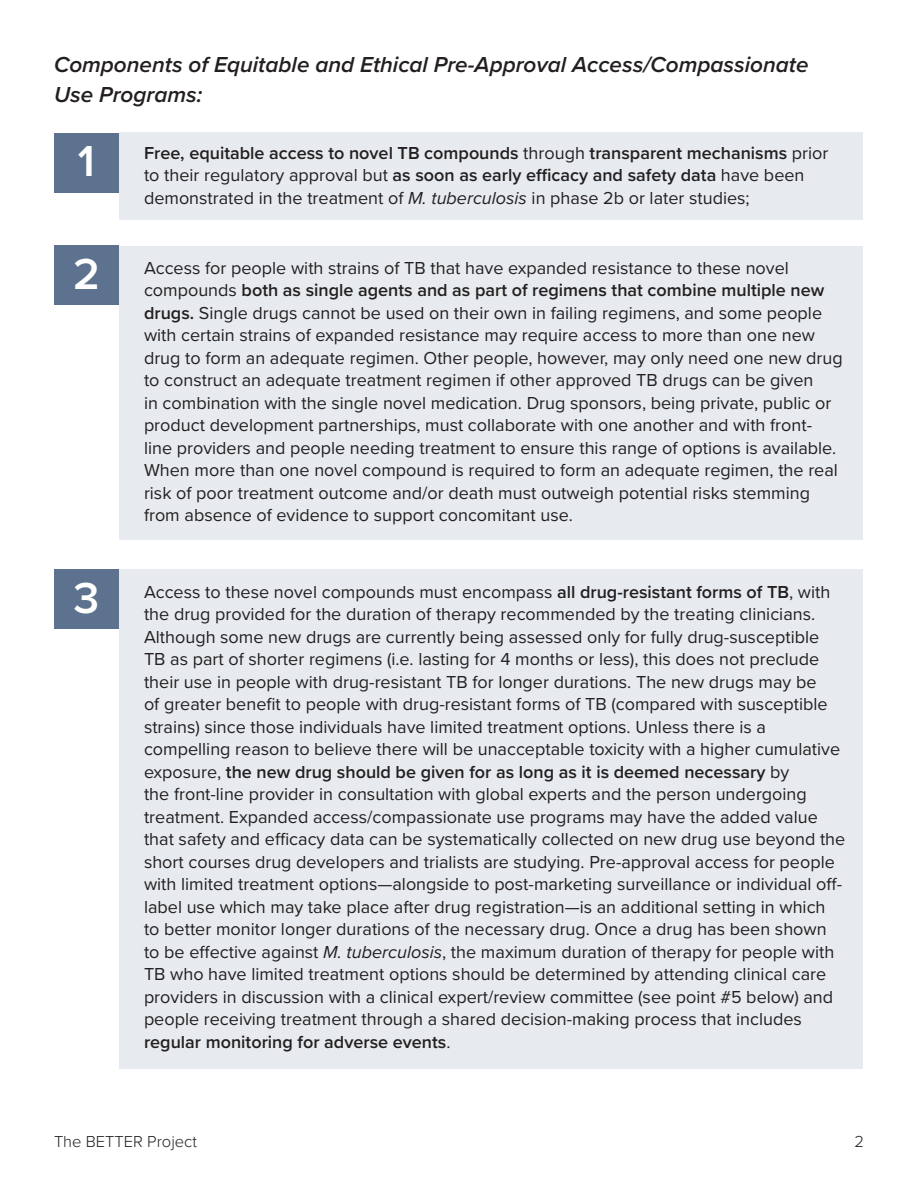
<style>
.page{position:relative;width:918px;height:1188px;background:#fff}
.page>*{position:absolute;margin:0;border:0;box-sizing:border-box;transform-origin:0 0}
.t1{font:600 45px "Proxima Nova";color:#fff}
.t2{font:italic 600 22.5px/30px "Proxima Nova";color:#231f20}
.Paragraph_Style_2{font:18px/22.5px "Proxima Nova";color:#231f20}
.t3{font:300 16.5px "Proxima Nova";color:#231f20}
.s1{font-weight:600}
.s2{font-style:italic}
</style>
<div class="page">
<div style="left:119px;top:569px;width:744px;height:500px;background:#e7ebef"></div>
<div style="left:54px;top:569px;width:65px;height:59px;background:#5c728f"></div>
<div style="left:119px;top:246px;width:743px;height:294px;background:#e7ebef"></div>
<div style="left:54px;top:246px;width:65px;height:59px;background:#5c728f"></div>
<div style="left:119px;top:133px;width:743px;height:87px;background:#e7ebef"></div>
<div style="left:54px;top:133px;width:65px;height:59px;background:#5c728f"></div>
<p class="t2" style="left:54px;top:49px;width:756px">Components of Equitable and Ethical Pre-Approval Access/Compassionate<br>Use Programs:</p>
<p class="t1" style="left:78px;top:127px;width:19px">1</p>
<p class="Paragraph_Style_2" style="left:144px;top:141px;width:686px"><span class="s1">Free, equitable access to novel TB compounds</span> through <span class="s1">transparent mechanisms</span> prior to their regulatory approval but <span class="s1">as soon as early efficacy and safety data</span> have been demonstrated in the treatment of <span class="s2">M. tuberculosis</span> in phase 2b or later studies;</p>
<p class="t1" style="left:73px;top:240px;width:28px">2</p>
<p class="Paragraph_Style_2" style="left:144px;top:256px;width:700px">Access for people with strains of TB that have expanded resistance to these novel compounds <span class="s1">both as single agents and as part of regimens that combine multiple new drugs.</span> Single drugs cannot be used on their own in failing regimens, and some people with certain strains of expanded resistance may require access to more than one new drug to form an adequate regimen. Other people, however, may only need one new drug to construct an adequate treatment regimen if other approved TB drugs can be given<br>in combination with the single novel medication. Drug sponsors, being private, public or product development partnerships, must collaborate with one another and with front&shy;line providers and people needing treatment to ensure this range of options is available.<br>When more than one novel compound is required to form an adequate regimen, the real risk of poor treatment outcome and/or death must outweigh potential risks stemming from absence of evidence to support concomitant use.</p>
<p class="t1" style="left:73px;top:564px;width:27px">3</p>
<p class="Paragraph_Style_2" style="left:144px;top:580px;width:703px">Access to these novel compounds must encompass <span class="s1">all drug-resistant forms of TB</span>, with the drug provided for the duration of therapy recommended by the treating clinicians.<br>Although some new drugs are currently being assessed only for fully drug-susceptible<br>TB as part of shorter regimens (i.e. lasting for 4 months or less), this does not preclude their use in people with drug-resistant TB for longer durations. The new drugs may be<br>of greater benefit to people with drug-resistant forms of TB (compared with susceptible strains) since those individuals have limited treatment options. Unless there is a compelling reason to believe there will be unacceptable toxicity with a higher cumulative exposure, <span class="s1">the new drug should be given for as long as it is deemed necessary</span> by<br>the front-line provider in consultation with global experts and the person undergoing treatment. Expanded access/compassionate use programs may have the added value that safety and efficacy data can be systematically collected on new drug use beyond the short courses drug developers and trialists are studying. Pre-approval access for people with limited treatment options—alongside to post-marketing surveillance or individual off&shy;label use which may take place after drug registration—is an additional setting in which to better monitor longer durations of the necessary drug. Once a drug has been shown to be effective against <span class="s2">M. tuberculosis</span>, the maximum duration of therapy for people with TB who have limited treatment options should be determined by attending clinical care providers in discussion with a clinical expert/review committee (see point #5 below) and people receiving treatment through a shared decision-making process that includes <span class="s1">regular monitoring for adverse events</span>.</p>
<p class="t3" style="left:54px;top:1129px;width:144px">The BETTER Project</p>
<p class="t3" style="left:854px;top:1129px;width:11px">2</p>
</div>
